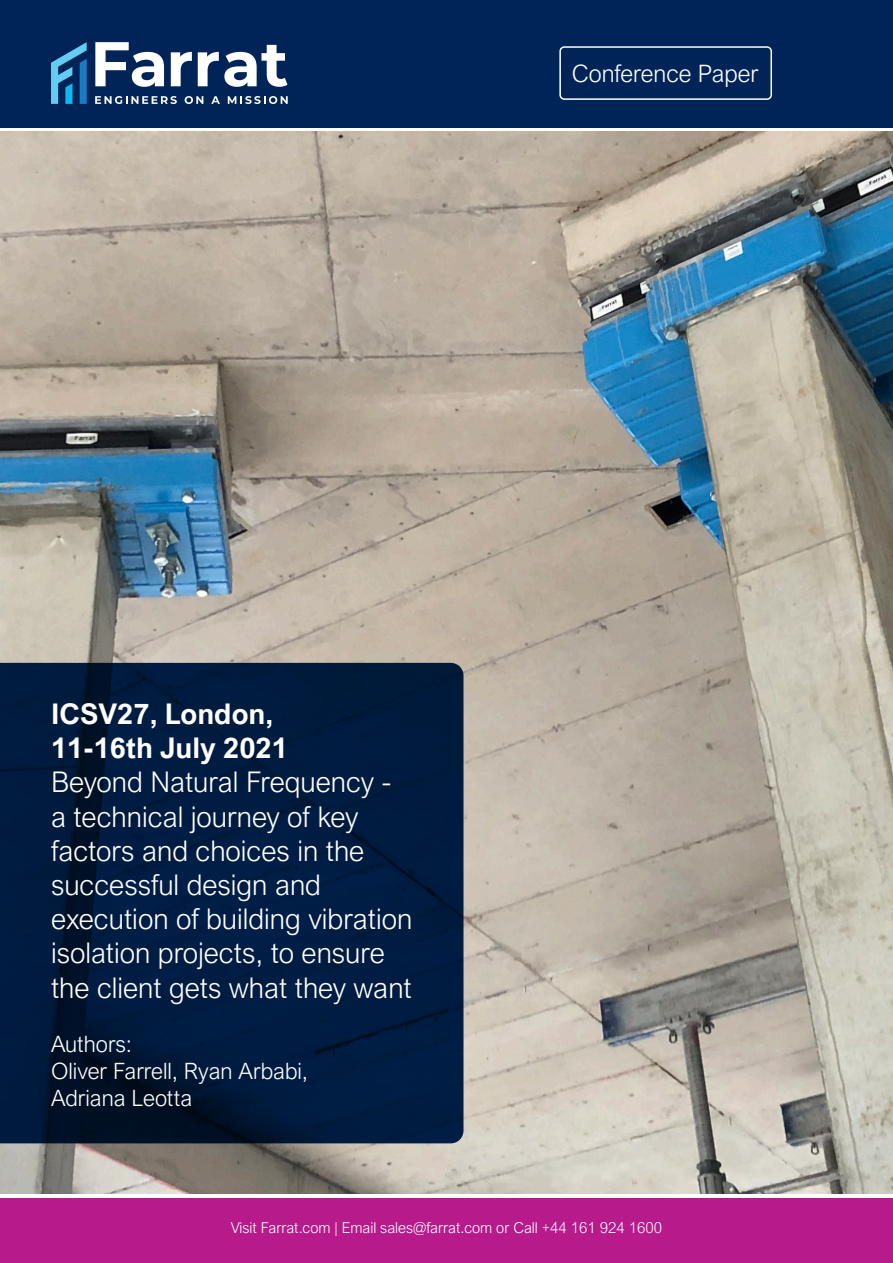
<style>
.page{position:relative;width:893px;height:1263px;background:#fff}
.page>*{position:absolute;margin:0;border:0;box-sizing:border-box;transform-origin:0 0}
.t1{font:300 28.5px/34.2px "Arial Nova";color:#fff}
.t2{font:700 28.5px "Arial Nova";color:#fff}
.t3{font:300 24px "Arial Nova";color:#fff}
.t4{font:300 22.5px "Arial Nova";color:#fff}
.t5{font:300 15px "Arial Nova";color:#fff}
</style>
<div class="page">
<div style="left:0;top:1198px;width:893px;height:65px;background:#b61a8b"></div>
<img style="left:0;top:132px;width:893px;height:1062px">
<div style="left:0;top:0;width:893px;height:128px;background:#002458"></div>
<svg style="left:51px;top:42px;width:36px;height:62px"></svg>
<svg style="left:95px;top:42px;width:69px;height:45px"></svg>
<svg style="left:171px;top:52px;width:21px;height:34px"></svg>
<svg style="left:198px;top:45px;width:89px;height:42px"></svg>
<svg style="left:95px;top:96px;width:82px;height:8px"></svg>
<svg style="left:185px;top:96px;width:18px;height:8px"></svg>
<svg style="left:211px;top:96px;width:9px;height:8px"></svg>
<svg style="left:228px;top:96px;width:60px;height:8px"></svg>
<div style="left:559px;top:46px;width:213px;height:54px;border:2px solid #fff;border-radius:4px"></div>
<svg style="left:0;top:663px;width:463px;height:480px;background:#001a3c"></svg>
<p class="t3" style="left:572px;top:60px;width:188px">Conference Paper</p>
<p class="t2" style="left:51px;top:697px;width:224px">ICSV27, London,</p>
<p class="t2" style="left:51px;top:731px;width:238px">11-16th July 2021</p>
<p class="t1" style="left:51px;top:765px;width:342px">Beyond Natural Frequency - a technical journey of key</p>
<p class="t1" style="left:51px;top:834px;width:315px">factors and choices in the</p>
<p class="t1" style="left:51px;top:868px;width:272px">successful design and</p>
<p class="t1" style="left:51px;top:902px;width:363px">execution of building vibration isolation projects, to ensure the client gets what they want</p>
<p class="t4" style="left:51px;top:1031px;width:83px">Authors:</p>
<p class="t4" style="left:51px;top:1058px;width:258px">Oliver Farrell, Ryan Arbabi,</p>
<p class="t4" style="left:51px;top:1085px;width:143px">Adriana Leotta</p>
<p class="t5" style="left:231px;top:1219px;width:433px">Visit Farrat.com | Email sales@farrat.com or Call +44 161 924 1600</p>
</div>
